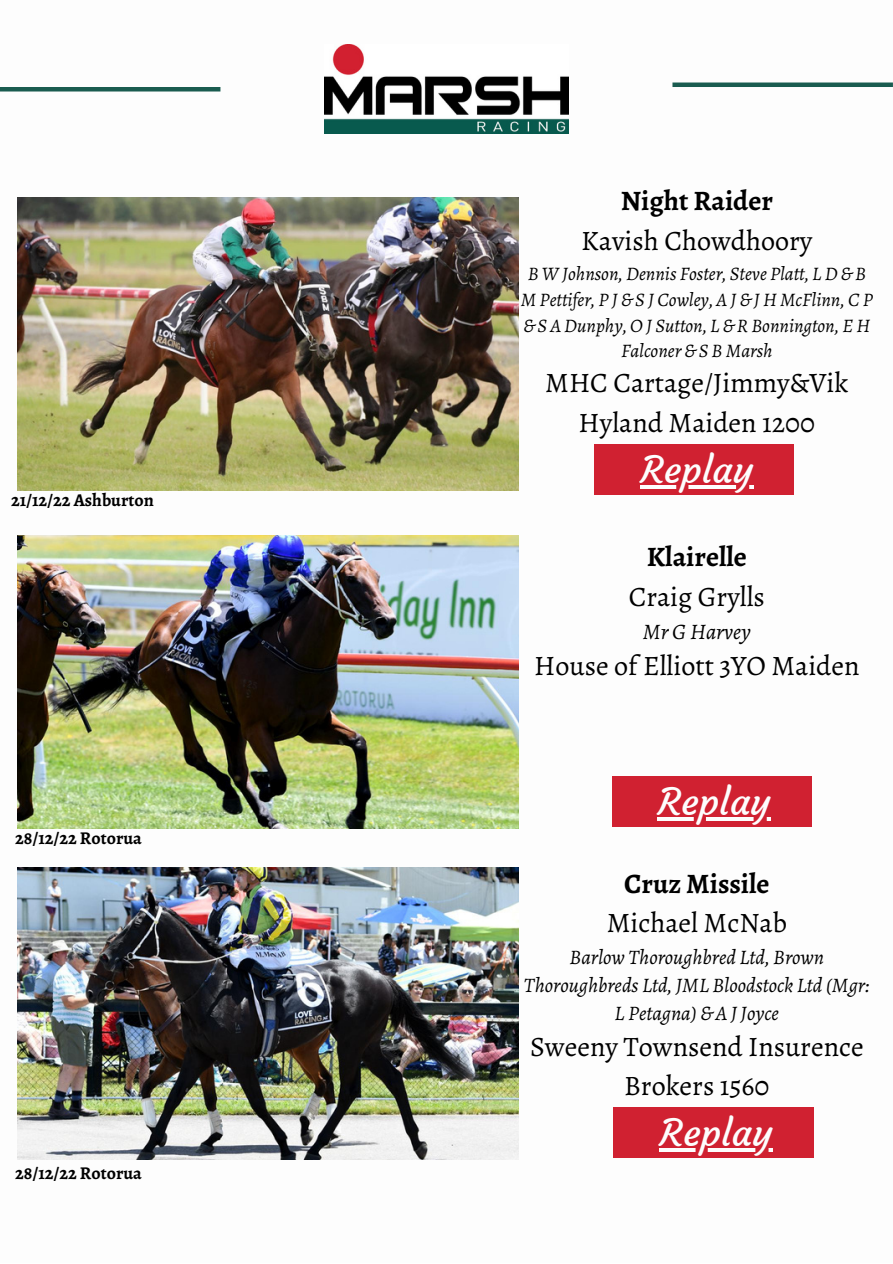
<style>
.page{position:relative;width:893px;height:1264px;background:#fff}
.page>*{position:absolute;margin:0;border:0;box-sizing:border-box;transform-origin:0 0}
.t1{font:37.5px "Courgette";color:#fdfdfd}
.t2{font:28.2px/39.3px "Alegreya";color:#000;text-align:center}
.t3{font:700 28.2px "Alegreya";color:#000}
.t4{font:italic 22.2px "Alegreya";color:#000}
.t5{font:italic 20.7px/28px "Alegreya";color:#000;text-align:center}
.t6{font:italic 19.2px/25.8px "Alegreya";color:#000;text-align:center}
.t7{font:700 18px "Alegreya";color:#000}
</style>
<div class="page">
<img style="left:324px;top:45px;width:244px;height:88px">
<hr style="left:0;top:87px;width:220px;height:4px;background:#1a5c50">
<div style="left:672px;top:82px;width:220px;height:5px;background:#1a5c50"></div>
<img style="left:18px;top:198px;width:500px;height:292px">
<img style="left:18px;top:536px;width:500px;height:292px">
<div style="left:594px;top:445px;width:199px;height:50px;background:#d02131"></div>
<hr style="left:640px;top:485px;width:113px;height:3px;background:#fdfdfd">
<div style="left:612px;top:776px;width:199px;height:51px;background:#d02131"></div>
<hr style="left:657px;top:817px;width:113px;height:3px;background:#fdfdfd">
<img style="left:18px;top:867px;width:500px;height:292px">
<div style="left:612px;top:1107px;width:201px;height:51px;background:#d02131"></div>
<svg style="left:659px;top:1148px;width:113px;height:3px"></svg>
<p class="t7" style="left:11px;top:487px;width:144px">21/12/22 Ashburton</p>
<p class="t7" style="left:15px;top:825px;width:128px">28/12/22 Rotorua</p>
<p class="t7" style="left:15px;top:1160px;width:128px">28/12/22 Rotorua</p>
<p class="t3" style="left:620px;top:181px;width:153px">Night Raider</p>
<p class="t2" style="left:581px;top:220px;width:232px">Kavish Chowdhoory</p>
<p class="t6" style="left:521px;top:260px;width:353px">B W Johnson, Dennis Foster, Steve Platt, L D &amp; B M Pettifer, P J &amp; S J Cowley, A J &amp;J H McFlinn, C P &amp;S A Dunphy, O J Sutton, L &amp;R Bonnington, E H Falconer &amp;S B Marsh</p>
<p class="t2" style="left:545px;top:363px;width:305px">MHC Cartage/Jimmy&amp;Vik<br>Hyland Maiden 1200</p>
<h1 class="t1" style="left:640px;top:446px;width:114px">Replay</h1>
<p class="t3" style="left:646px;top:537px;width:101px">Klairelle</p>
<p class="t2" style="left:628px;top:576px;width:138px">Craig Grylls</p>
<p class="t4" style="left:642px;top:617px;width:110px">Mr G Harvey</p>
<p class="t2" style="left:534px;top:646px;width:326px">House of Elliott 3YO Maiden</p>
<h1 class="t1" style="left:657px;top:778px;width:114px">Replay</h1>
<p class="t3" style="left:624px;top:864px;width:147px">Cruz Missile</p>
<p class="t2" style="left:606px;top:902px;width:182px">Michael McNab</p>
<p class="t5" style="left:524px;top:942px;width:347px">Barlow Thoroughbred Ltd, Brown<br>Thoroughbreds Ltd, JML Bloodstock Ltd (Mgr:<br>L Petagna) &amp;A J Joyce</p>
<p class="t2" style="left:530px;top:1026px;width:335px">Sweeny Townsend Insurence<br>Brokers 1560</p>
<h1 class="t1" style="left:659px;top:1108px;width:114px">Replay</h1>
</div>
